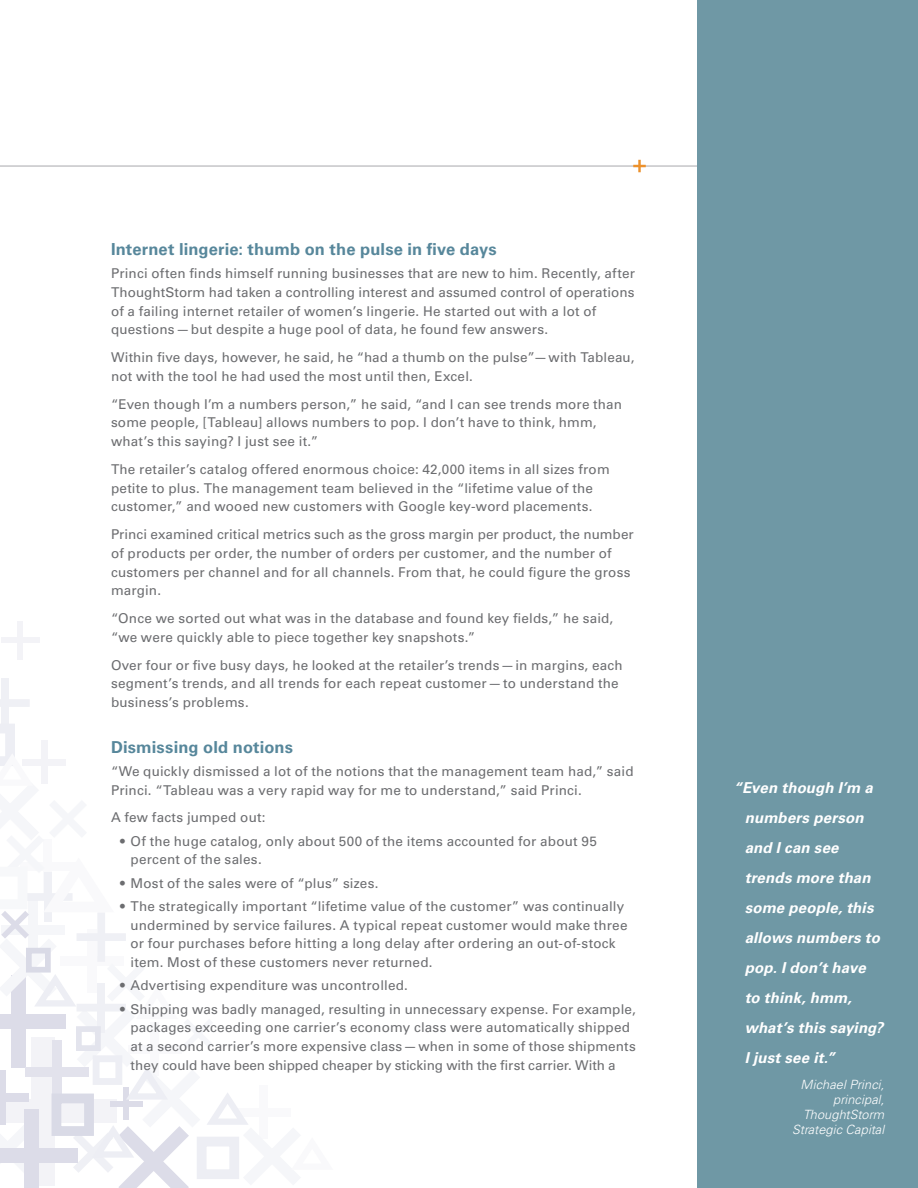
<style>
.page{position:relative;width:918px;height:1188px;background:#fff}
.page>*{position:absolute;margin:0;border:0;box-sizing:border-box;transform-origin:0 0}
.Headline{font:700 16.5px "Univers LT Std";letter-spacing:.01em;color:#57879b}
.t1{font:italic 700 15px/30px "Univers LT Std";letter-spacing:.01em;color:#fff}
.Body_copy{font:13.5px/18.8px "Univers LT Std";letter-spacing:.01em;color:#6c6d70}
.Body_copy_BULLETS{font:13.5px/18.8px "Univers LT Std";letter-spacing:.01em;color:#6c6d70}
.Body_copy_BULLETS_EO{font:13.5px/18.8px "Univers LT Std";letter-spacing:.01em;color:#6c6d70}
.Quote_ATTRIBUTION{font:italic 300 12.75px/15px "Univers LT Std";letter-spacing:.005em;color:#fff;text-align:right}
</style>
<div class="page">
<div style="left:17px;top:621px;width:6px;height:38px;background:#f3f3f7"></div>
<div style="left:1px;top:637px;width:38px;height:6px;background:#f3f3f7"></div>
<div style="left:1px;top:678px;width:8px;height:50px;background:#eff0f5"></div>
<div style="left:0;top:699px;width:30px;height:8px;background:#eff0f5"></div>
<svg style="left:0;top:724px;width:248px;height:464px"></svg>
<div style="left:24px;top:1109px;width:15px;height:79px;background:#dcdce8"></div>
<div style="left:0;top:1148px;width:78px;height:14px;background:#dcdce8"></div>
<hr style="left:0;top:166px;width:851px;height:1px;background:#a8a9ad">
<div style="left:698px;top:0;width:220px;height:1188px;background:#6f98a5"></div>
<svg style="left:633px;top:160px;width:13px;height:12px"></svg>
<p class="Headline" style="left:111px;top:239px;width:387px">Internet lingerie: thumb on the pulse in five days</p>
<p class="Body_copy" style="left:111px;top:264px;width:526px">Princi often finds himself running businesses that are new to him. Recently, after ThoughtStorm had taken a controlling interest and assumed control of operations of a failing internet retailer of women’s lingerie. He started out with a lot of questions—but despite a huge pool of data, he found few answers.</p>
<p class="Body_copy" style="left:111px;top:348px;width:525px">Within five days, however, he said, he “had a thumb on the pulse”—with Tableau, not with the tool he had used the most until then, Excel.</p>
<p class="Body_copy" style="left:111px;top:394px;width:513px">“Even though I’m a numbers person,” he said, “and I can see trends more than some people, [Tableau] allows numbers to pop. I don’t have to think, hmm, what’s this saying? I just see it.”</p>
<p class="Body_copy" style="left:111px;top:460px;width:500px">The retailer’s catalog offered enormous choice: 42,000 items in all sizes from petite to plus. The management team believed in the “lifetime value of the customer,” and wooed new customers with Google key-word placements.</p>
<p class="Body_copy" style="left:111px;top:525px;width:524px">Princi examined critical metrics such as the gross margin per product, the number of products per order, the number of orders per customer, and the number of customers per channel and for all channels. From that, he could figure the gross margin.</p>
<p class="Body_copy" style="left:111px;top:609px;width:504px">“Once we sorted out what was in the database and found key fields,” he said, “we were quickly able to piece together key snapshots.”</p>
<p class="Body_copy" style="left:111px;top:655px;width:513px">Over four or five busy days, he looked at the retailer’s trends—in margins, each segment’s trends, and all trends for each repeat customer—to understand the business’s problems.</p>
<p class="Headline" style="left:111px;top:737px;width:184px">Dismissing old notions</p>
<p class="Body_copy" style="left:111px;top:762px;width:524px">“We quickly dismissed a lot of the notions that the management team had,” said<br>Princi. “Tableau was a very rapid way for me to understand,” said Princi.</p>
<p class="Body_copy_BULLETS" style="left:111px;top:808px;width:156px">A few facts jumped out:</p>
<p class="Body_copy_BULLETS" style="left:131px;top:832px;width:468px;text-indent:-11px">• Of the huge catalog, only about 500 of the items accounted for about 95 percent of the sales.</p>
<p class="Body_copy_BULLETS" style="left:120px;top:874px;width:260px">• Most of the sales were of “plus” sizes.</p>
<p class="Body_copy_BULLETS" style="left:131px;top:897px;width:499px;text-indent:-11px">• The strategically important “lifetime value of the customer” was continually undermined by service failures. A typical repeat customer would make three or four purchases before hitting a long delay after ordering an out-of-stock item. Most of these customers never returned.</p>
<p class="Body_copy_BULLETS" style="left:120px;top:976px;width:289px">• Advertising expenditure was uncontrolled.</p>
<p class="Body_copy_BULLETS_EO" style="left:131px;top:1000px;width:507px;text-indent:-11px">• Shipping was badly managed, resulting in unnecessary expense. For example, packages exceeding one carrier’s economy class were automatically shipped at a second carrier’s more expensive class—when in some of those shipments they could have been shipped cheaper by sticking with the first carrier. With a</p>
<p class="t1" style="left:745px;top:773px;width:140px;text-indent:-11px">“Even though I’m a numbers person and I can see trends more than some people, this allows numbers to pop. I don’t have to think, hmm, what’s this saying?<br>I just see it.”</p>
<p class="Quote_ATTRIBUTION" style="left:792px;top:1077px;width:94px">Michael Princi, principal,<br>ThoughtStorm<br>Strategic Capital</p>
</div>
